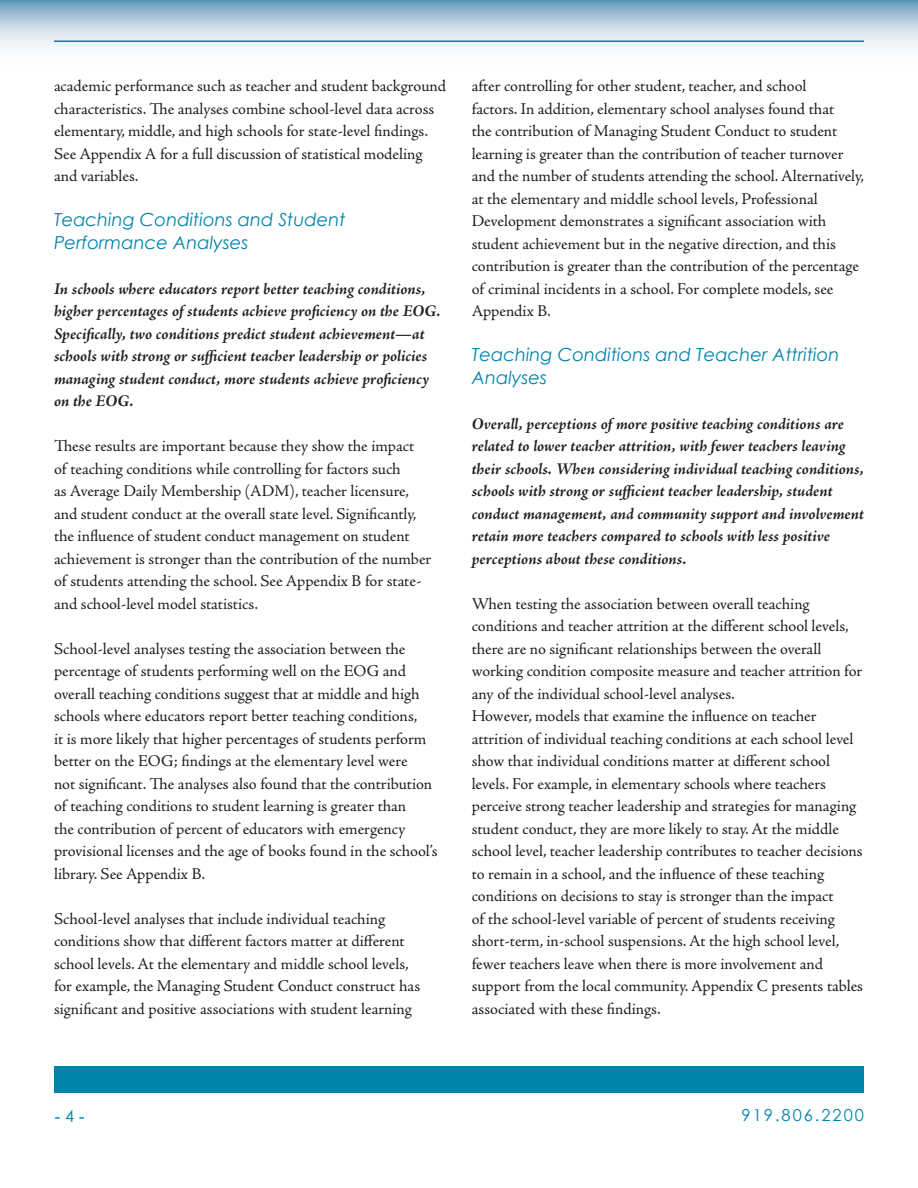
<style>
.page{position:relative;width:918px;height:1188px;background:#fff}
.page>*{position:absolute;margin:0;border:0;box-sizing:border-box;transform-origin:0 0}
.body_text{font:italic 18px/22.5px "Century Gothic";color:#0083a9}
.t1{font:18px "Times New Roman";color:#0083a9}
.body_text-2{font:16.5px/22.5px "Adobe Jenson Pro";letter-spacing:-.005em;color:#231f20}
.body_text-3{font:italic 700 16.5px/22.5px "Adobe Jenson Pro";color:#231f20}
.t2{font:16.5px "Century Gothic";letter-spacing:.12em;color:#0083a9}
.s1{font-family:"Century Gothic";font-size:16.5px}
</style>
<div class="page">
<div style="left:54px;top:1066px;width:810px;height:28px;background:#0083a9"></div>
<svg style="left:0;top:0;width:918px;height:48px;background:#b7cede"></svg>
<hr style="left:54px;top:41px;width:810px;height:1px;background:#0083a9">
<p class="body_text-2" style="left:54px;top:75px;width:394px">academic performance such as teacher and student background characteristics. The analyses combine school-level data across elementary, middle, and high schools for state-level findings.<br>See Appendix A for a full discussion of statistical modeling and variables.</p>
<p class="body_text" style="left:54px;top:208px;width:293px">Teaching Conditions and Student<br>Performance Analyses</p>
<p class="body_text-3" style="left:54px;top:279px;width:388px">In schools where educators report better teaching conditions, higher percentages of students achieve proficiency on the EOG.<br>Specifically, two conditions predict student achievement—at schools with strong or sufficient teacher leadership or policies managing student conduct, more students achieve proficiency on the EOG.</p>
<p class="body_text-2" style="left:54px;top:435px;width:379px">These results are important because they show the impact<br>of teaching conditions while controlling for factors such<br>as Average Daily Membership (ADM), teacher licensure, and student conduct at the overall state level. Significantly, the influence of student conduct management on student achievement is stronger than the contribution of the number of students attending the school. See Appendix B for state&shy;and school-level model statistics.</p>
<p class="body_text-2" style="left:54px;top:638px;width:385px">School-level analyses testing the association between the percentage of students performing well on the EOG and overall teaching conditions suggest that at middle and high schools where educators report better teaching conditions,<br>it is more likely that higher percentages of students perform better on the EOG; findings at the elementary level were<br>not significant. The analyses also found that the contribution of teaching conditions to student learning is greater than<br>the contribution of percent of educators with emergency provisional licenses and the age of books found in the school’s library. See Appendix B.</p>
<p class="body_text-2" style="left:54px;top:908px;width:368px">School-level analyses that include individual teaching conditions show that different factors matter at different school levels. At the elementary and middle school levels, for example, the Managing Student Conduct construct has significant and positive associations with student learning</p>
<p class="body_text-2" style="left:472px;top:75px;width:394px">after controlling for other student, teacher, and school<br>factors. In addition, elementary school analyses found that<br>the contribution of Managing Student Conduct to student learning is greater than the contribution of teacher turnover and the number of students attending the school. Alternatively, at the elementary and middle school levels, Professional Development demonstrates a significant association with student achievement but in the negative direction, and this contribution is greater than the contribution of the percentage of criminal incidents in a school. For complete models, see Appendix B.</p>
<p class="body_text" style="left:472px;top:343px;width:369px">Teaching Conditions and Teacher Attrition<br>Analyses</p>
<p class="body_text-3" style="left:472px;top:414px;width:394px">Overall, perceptions of more positive teaching conditions are related to lower teacher attrition, with fewer teachers leaving their schools. When considering individual teaching conditions, schools with strong or sufficient teacher leadership, student conduct management, and community support and involvement retain more teachers compared to schools with less positive perceptions about these conditions.</p>
<p class="body_text-2" style="left:472px;top:593px;width:392px">When testing the association between overall teaching conditions and teacher attrition at the different school levels, there are no significant relationships between the overall working condition composite measure and teacher attrition for any of the individual school-level analyses.</p>
<p class="body_text-2" style="left:472px;top:705px;width:393px">However, models that examine the influence on teacher attrition of individual teaching conditions at each school level show that individual conditions matter at different school levels. For example, in elementary schools where teachers perceive strong teacher leadership and strategies for managing student conduct, they are more likely to stay. At the middle school level, teacher leadership contributes to teacher decisions to remain in a school, and the influence of these teaching conditions on decisions to stay is stronger than the impact<br>of the school-level variable of percent of students receiving short-term, in-school suspensions. At the high school level, fewer teachers leave when there is more involvement and support from the local community. Appendix C presents tables associated with these findings.</p>
<p class="t1" style="left:55px;top:1104px;width:32px">- <span class="s1">4</span> -</p>
<p class="t2" style="left:742px;top:1104px;width:124px">919.806.2200</p>
</div>
